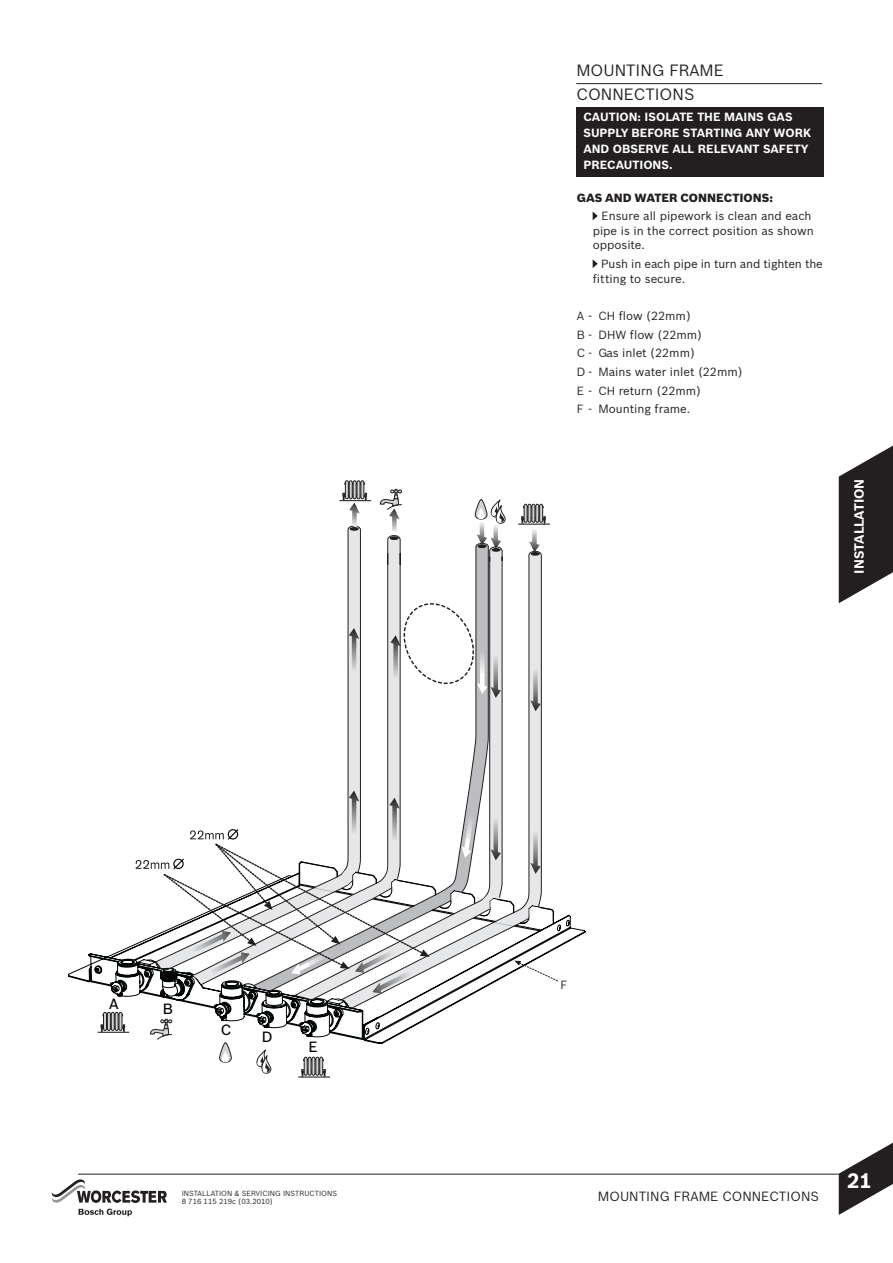
<style>
.page{position:relative;width:893px;height:1263px;background:#fff}
.page>*{position:absolute;margin:0;border:0;box-sizing:border-box;transform-origin:0 0}
.t1{font:700 20.4px "Bosch Sans";color:#fff}
.t2{font:16.05px/23.2px "Bosch Sans";color:#231f20}
.t3{font:500 14.55px "Bosch Sans";color:#000}
.t4{font:13.05px "Bosch Sans";color:#231f20}
.t5{font:700 13.05px "Bosch Sans";color:#fff}
.t6{font:11.7px/18.8px "Bosch Sans";color:#231f20}
.t7{font:700 11.7px/16px "Bosch Sans";color:#fff}
.t8{font:900 11.7px "Bosch Sans";color:#231f20}
.t9{font:7.35px "Bosch Sans";color:#231f20}
</style>
<div class="page">
<svg style="left:838px;top:1143px;width:54px;height:72px"></svg>
<svg style="left:838px;top:446px;width:54px;height:157px"></svg>
<hr style="left:576px;top:83px;width:246px;height:1px;background:#231f20">
<hr style="left:78px;top:1174px;width:760px;height:1px;background:#231f20">
<svg style="left:51px;top:1179px;width:116px;height:24px"></svg>
<svg style="left:78px;top:1209px;width:54px;height:7px"></svg>
<div style="left:575px;top:107px;width:248px;height:70px;background:#231f20"></div>
<svg style="left:592px;top:212px;width:5px;height:8px"></svg>
<svg style="left:592px;top:259px;width:5px;height:9px"></svg>
<svg style="left:68px;top:914px;width:517px;height:130px"></svg>
<div style="left:345px;top:481px;width:3px;height:18px;border:1px solid #231f20;border-radius:2px"></div>
<div style="left:349px;top:481px;width:3px;height:18px;border:1px solid #231f20;border-radius:2px"></div>
<div style="left:353px;top:481px;width:3px;height:18px;border:1px solid #231f20;border-radius:2px"></div>
<div style="left:357px;top:481px;width:3px;height:18px;border:1px solid #231f20;border-radius:2px"></div>
<div style="left:361px;top:481px;width:3px;height:18px;border:1px solid #231f20;border-radius:2px"></div>
<svg style="left:256px;top:1049px;width:16px;height:25px"></svg>
<svg style="left:150px;top:1019px;width:22px;height:21px"></svg>
<svg style="left:219px;top:1042px;width:12px;height:21px"></svg>
<svg style="left:301px;top:1070px;width:24px;height:7px"></svg>
<div style="left:306px;top:1071px;width:15px;height:3px;border:1px solid #231f20"></div>
<div style="left:303px;top:1059px;width:20px;height:2px;border:1px solid #231f20"></div>
<div style="left:304px;top:1057px;width:3px;height:18px;border:1px solid #231f20;border-radius:2px"></div>
<div style="left:308px;top:1057px;width:3px;height:18px;border:1px solid #231f20;border-radius:2px"></div>
<div style="left:312px;top:1057px;width:3px;height:18px;border:1px solid #231f20;border-radius:2px"></div>
<div style="left:316px;top:1057px;width:3px;height:18px;border:1px solid #231f20;border-radius:2px"></div>
<div style="left:319px;top:1057px;width:4px;height:18px;border:1px solid #231f20;border-radius:2px"></div>
<hr style="left:298px;top:1077px;width:32px;height:1px;background:#231f20">
<svg style="left:94px;top:483px;width:464px;height:525px"></svg>
<p class="t3" style="left:109px;top:999px;width:11px">A</p>
<p class="t3" style="left:163px;top:1003px;width:12px">B</p>
<p class="t3" style="left:221px;top:1025px;width:12px">C</p>
<p class="t3" style="left:262px;top:1032px;width:12px">D</p>
<p class="t3" style="left:308px;top:1042px;width:11px">E</p>
<p class="t9" style="left:182px;top:1191px;width:157px">INSTALLATION &amp; SERVICING INSTRUCTIONS</p>
<p class="t9" style="left:182px;top:1198px;width:93px">8 716 115 219c (03.2010)</p>
<h2 class="t2" style="left:576px;top:60px;width:149px">MOUNTING FRAME<br>CONNECTIONS</h2>
<p class="t7" style="left:583px;top:110px;width:229px">CAUTION: ISOLATE THE MAINS GAS<br>SUPPLY BEFORE STARTING ANY WORK<br>AND OBSERVE ALL RELEVANT SAFETY<br>PRECAUTIONS.</p>
<p class="t8" style="left:577px;top:193px;width:198px">GAS AND WATER CONNECTIONS:</p>
<p class="t6" style="left:592px;top:209px;width:222px;line-height:14.5px;text-indent:9px">Ensure all pipework is clean and each pipe is in the correct position as shown opposite.</p>
<p class="t6" style="left:592px;top:257px;width:232px;line-height:14.5px;text-indent:8px">Push in each pipe in turn and tighten the fitting to secure.</p>
<p class="t6" style="left:577px;top:307px;width:167px">A - CH flow (22mm)<br>B - DHW flow (22mm)<br>C - Gas inlet (22mm)<br>D - Mains water inlet (22mm)<br>E - CH return (22mm)<br>F - Mounting frame.</p>
<p class="t5" style="left:853px;top:574px;width:97px;rotate:-90deg">INSTALLATION</p>
<p class="t6" style="left:560px;top:976px;width:8px">F</p>
<p class="t4" style="left:598px;top:1191px;width:223px">MOUNTING FRAME CONNECTIONS</p>
<h1 class="t1" style="left:847px;top:1172px;width:26px">21</h1>
</div>
